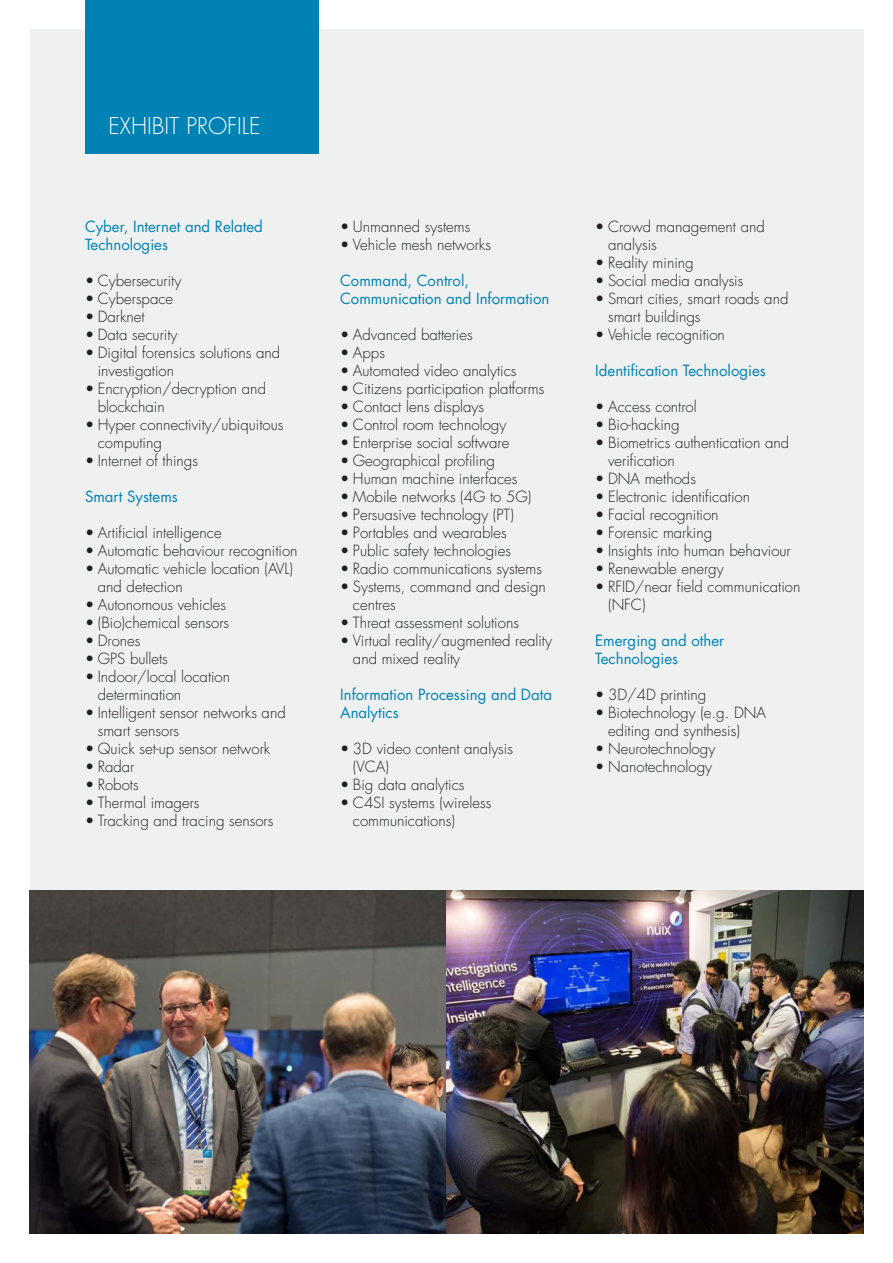
<style>
.page{position:relative;width:893px;height:1263px;background:#fff}
.page>*{position:absolute;margin:0;border:0;box-sizing:border-box;transform-origin:0 0}
.t1{font:300 22.5px "Futura Std";color:#fff}
.t2{font:300 15px/18px "Futura LT";color:#231f20}
.t3{font:15px/18px "Futura LT";color:#0082b4}
</style>
<div class="page">
<div style="left:30px;top:30px;width:833px;height:1203px;background:#eff0f0"></div>
<div style="left:85px;top:0;width:234px;height:153px;background:#0082b4"></div>
<img style="left:30px;top:891px;width:833px;height:342px">
<h1 class="t1" style="left:109px;top:113px;width:154px">EXHIBIT PROFILE</h1>
<p class="t3" style="left:85px;top:218px;width:179px">Cyber, Internet and Related<br>Technologies</p>
<p class="t2" style="left:85px;top:272px;width:98px">• Cybersecurity</p>
<p class="t2" style="left:85px;top:290px;width:90px">• Cyberspace</p>
<p class="t2" style="left:85px;top:308px;width:61px">• Darknet</p>
<p class="t2" style="left:85px;top:326px;width:94px">• Data security</p>
<p class="t2" style="left:98px;top:344px;width:184px;text-indent:-13px">• Digital forensics solutions and investigation</p>
<p class="t2" style="left:98px;top:380px;width:170px;text-indent:-13px">• Encryption/decryption and blockchain</p>
<p class="t2" style="left:98px;top:416px;width:187px;text-indent:-13px">• Hyper connectivity/ubiquitous computing</p>
<p class="t2" style="left:85px;top:452px;width:115px">• Internet of things</p>
<p class="t3" style="left:85px;top:488px;width:94px">Smart Systems</p>
<p class="t2" style="left:85px;top:524px;width:138px">• Artificial intelligence</p>
<p class="t2" style="left:85px;top:542px;width:214px">• Automatic behaviour recognition</p>
<p class="t2" style="left:98px;top:560px;width:197px;text-indent:-13px">• Automatic vehicle location (AVL) and detection</p>
<p class="t2" style="left:85px;top:596px;width:143px">• Autonomous vehicles</p>
<p class="t2" style="left:85px;top:614px;width:146px">• (Bio)chemical sensors</p>
<p class="t2" style="left:85px;top:632px;width:57px">• Drones</p>
<p class="t2" style="left:85px;top:650px;width:84px">• GPS bullets</p>
<p class="t2" style="left:98px;top:668px;width:134px;text-indent:-13px">• Indoor/local location determination</p>
<p class="t2" style="left:98px;top:704px;width:189px;text-indent:-13px">• Intelligent sensor networks and smart sensors</p>
<p class="t2" style="left:85px;top:740px;width:187px">• Quick set-up sensor network</p>
<p class="t2" style="left:85px;top:758px;width:51px">• Radar</p>
<p class="t2" style="left:85px;top:776px;width:55px">• Robots</p>
<p class="t2" style="left:85px;top:794px;width:116px">• Thermal imagers</p>
<p class="t2" style="left:85px;top:812px;width:190px">• Tracking and tracing sensors</p>
<p class="t2" style="left:340px;top:218px;width:132px">• Unmanned systems</p>
<p class="t2" style="left:340px;top:236px;width:152px">• Vehicle mesh networks</p>
<p class="t3" style="left:340px;top:272px;width:211px">Command, Control,<br>Communication and Information</p>
<p class="t2" style="left:340px;top:326px;width:134px">• Advanced batteries</p>
<p class="t2" style="left:340px;top:344px;width:46px">• Apps</p>
<p class="t2" style="left:340px;top:362px;width:178px">• Automated video analytics</p>
<p class="t2" style="left:340px;top:380px;width:206px">• Citizens participation platforms</p>
<p class="t2" style="left:340px;top:398px;width:145px">• Contact lens displays</p>
<p class="t2" style="left:340px;top:416px;width:168px">• Control room technology</p>
<p class="t2" style="left:340px;top:434px;width:171px">• Enterprise social software</p>
<p class="t2" style="left:340px;top:452px;width:156px">• Geographical profiling</p>
<p class="t2" style="left:340px;top:470px;width:179px">• Human machine interfaces</p>
<p class="t2" style="left:340px;top:488px;width:193px">• Mobile networks (4G to 5G)</p>
<p class="t2" style="left:340px;top:506px;width:175px">• Persuasive technology (PT)</p>
<p class="t2" style="left:340px;top:524px;width:168px">• Portables and wearables</p>
<p class="t2" style="left:340px;top:542px;width:172px">• Public safety technologies</p>
<p class="t2" style="left:340px;top:560px;width:203px">• Radio communications systems</p>
<p class="t2" style="left:353px;top:578px;width:195px;text-indent:-13px">• Systems, command and design centres</p>
<p class="t2" style="left:340px;top:614px;width:180px">• Threat assessment solutions</p>
<p class="t2" style="left:353px;top:632px;width:201px;text-indent:-13px">• Virtual reality/augmented reality and mixed reality</p>
<p class="t3" style="left:340px;top:686px;width:213px">Information Processing and Data<br>Analytics</p>
<p class="t2" style="left:353px;top:740px;width:162px;text-indent:-13px">• 3D video content analysis (VCA)</p>
<p class="t2" style="left:340px;top:776px;width:126px">• Big data analytics</p>
<p class="t2" style="left:353px;top:794px;width:140px;text-indent:-13px">• C4SI systems (wireless communications)</p>
<p class="t2" style="left:608px;top:218px;width:158px;text-indent:-13px">• Crowd management and analysis</p>
<p class="t2" style="left:595px;top:254px;width:100px">• Reality mining</p>
<p class="t2" style="left:595px;top:272px;width:150px">• Social media analysis</p>
<p class="t2" style="left:608px;top:290px;width:182px;text-indent:-13px">• Smart cities, smart roads and smart buildings</p>
<p class="t2" style="left:595px;top:326px;width:131px">• Vehicle recognition</p>
<p class="t3" style="left:595px;top:362px;width:172px">Identification Technologies</p>
<p class="t2" style="left:595px;top:398px;width:103px">• Access control</p>
<p class="t2" style="left:595px;top:416px;width:86px">• Bio-hacking</p>
<p class="t2" style="left:608px;top:434px;width:183px;text-indent:-13px">• Biometrics authentication and verification</p>
<p class="t2" style="left:595px;top:470px;width:102px">• DNA methods</p>
<p class="t2" style="left:595px;top:488px;width:156px">• Electronic identification</p>
<p class="t2" style="left:595px;top:506px;width:125px">• Facial recognition</p>
<p class="t2" style="left:595px;top:524px;width:118px">• Forensic marking</p>
<p class="t2" style="left:595px;top:542px;width:197px">• Insights into human behaviour</p>
<p class="t2" style="left:595px;top:560px;width:130px">• Renewable energy</p>
<p class="t2" style="left:608px;top:578px;width:194px;text-indent:-13px">• RFID/near field communication (NFC)</p>
<p class="t3" style="left:595px;top:632px;width:130px">Emerging and other<br>Technologies</p>
<p class="t2" style="left:595px;top:686px;width:113px">• 3D/4D printing</p>
<p class="t2" style="left:608px;top:704px;width:160px;text-indent:-13px">• Biotechnology (e.g. DNA editing and synthesis)</p>
<p class="t2" style="left:595px;top:740px;width:121px">• Neurotechnology</p>
<p class="t2" style="left:595px;top:758px;width:118px">• Nanotechnology</p>
</div>
